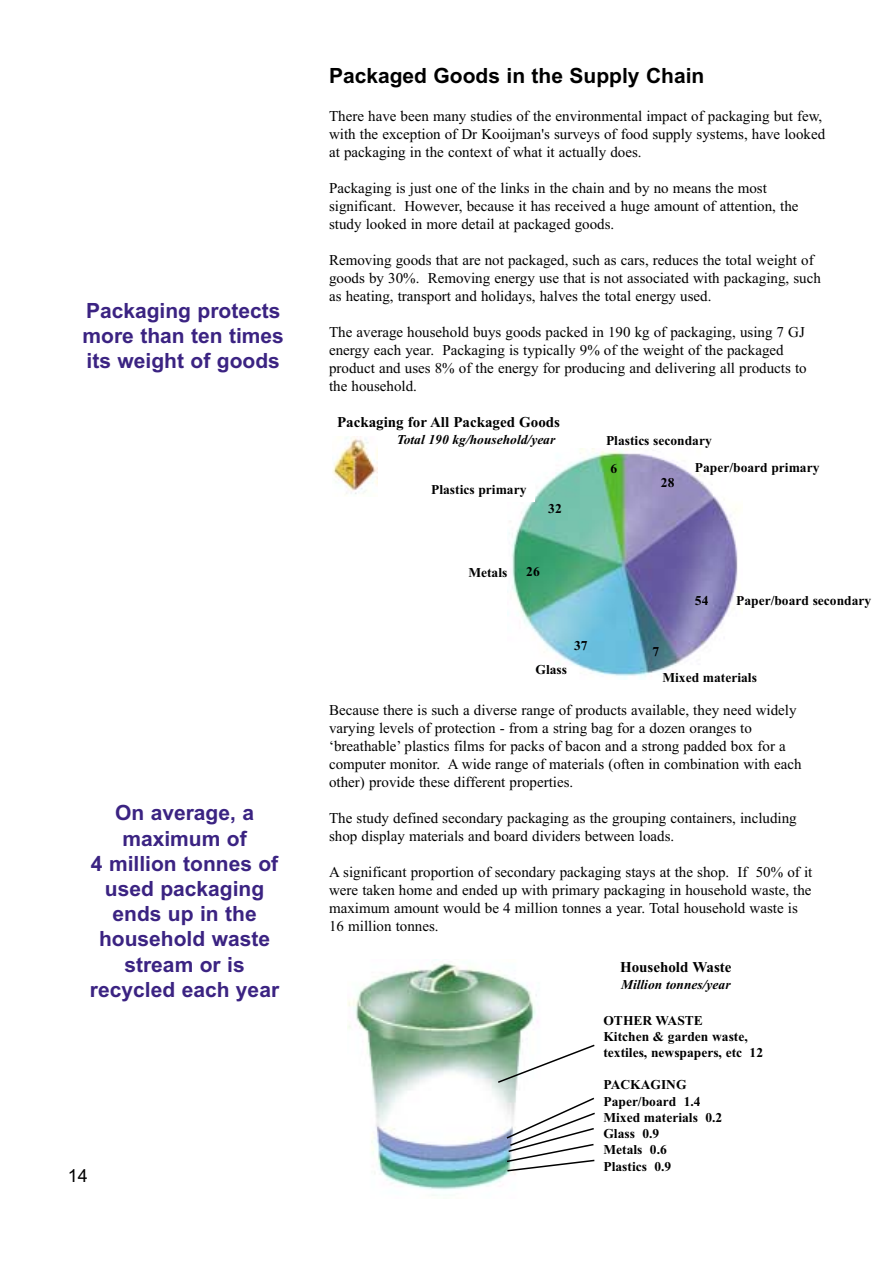
<style>
.page{position:relative;width:893px;height:1262px;background:#fff}
.page>*{position:absolute;margin:0;border:0;box-sizing:border-box;transform-origin:0 0}
.t1{font:700 21px/25.2px "Arial";color:#3b2382}
.t2{font:700 21px "Arial";color:#000}
.t3{font:18px "Arial";color:#000}
.t4{font:15px/18px "Times New Roman";color:#000}
.t5{font:700 15px "Times New Roman";color:#000}
.t6{font:700 13.5px/16.2px "Times New Roman";color:#000}
.t7{font:italic 700 13.5px "Times New Roman";color:#000}
</style>
<div class="page">
<img style="left:347px;top:959px;width:192px;height:231px">
<img style="left:508px;top:449px;width:232px;height:230px">
<div style="left:328px;top:415px;width:241px;height:37px;background:#fff"></div>
<svg style="left:505px;top:1096px;width:90px;height:76px"></svg>
<img style="left:332px;top:436px;width:46px;height:59px">
<svg style="left:496px;top:1043px;width:99px;height:41px"></svg>
<div style="left:429px;top:483px;width:105px;height:18px;background:#fff"></div>
<h1 class="t1" style="left:83px;top:299px;width:203px">Packaging protects more than ten times its weight of goods</h1>
<h1 class="t1" style="left:90px;top:802px;width:191px;text-align:center">On average, a maximum of<br>4 million tonnes of used packaging ends up in the household waste stream or is recycled each year</h1>
<p class="t3" style="left:68px;top:1168px;width:22px">14</p>
<h1 class="t2" style="left:329px;top:67px;width:377px">Packaged Goods in the Supply Chain</h1>
<p class="t4" style="left:329px;top:108px;width:497px">There have been many studies of the environmental impact of packaging but few, with the exception of Dr Kooijman's surveys of food supply systems, have looked at packaging in the context of what it actually does.</p>
<p class="t4" style="left:329px;top:180px;width:471px">Packaging is just one of the links in the chain and by no means the most significant. However, because it has received a huge amount of attention, the study looked in more detail at packaged goods.</p>
<p class="t4" style="left:329px;top:252px;width:493px">Removing goods that are not packaged, such as cars, reduces the total weight of goods by 30%. Removing energy use that is not associated with packaging, such as heating, transport and holidays, halves the total energy used.</p>
<p class="t4" style="left:329px;top:324px;width:479px">The average household buys goods packed in 190 kg of packaging, using 7 GJ energy each year. Packaging is typically 9% of the weight of the packaged product and uses 8% of the energy for producing and delivering all products to the household.</p>
<p class="t5" style="left:337px;top:417px;width:224px">Packaging for All Packaged Goods</p>
<p class="t7" style="left:397px;top:435px;width:160px">Total 190 kg/household/year</p>
<p class="t6" style="left:431px;top:482px;width:97px">Plastics primary</p>
<p class="t6" style="left:548px;top:501px;width:15px">32</p>
<p class="t6" style="left:606px;top:434px;width:107px">Plastics secondary</p>
<p class="t6" style="left:661px;top:475px;width:15px">28</p>
<p class="t6" style="left:695px;top:461px;width:126px">Paper/board primary</p>
<p class="t6" style="left:610px;top:462px;width:8px">6</p>
<p class="t6" style="left:468px;top:565px;width:40px">Metals</p>
<p class="t6" style="left:526px;top:565px;width:15px">26</p>
<p class="t6" style="left:574px;top:639px;width:15px">37</p>
<p class="t6" style="left:535px;top:662px;width:33px">Glass</p>
<p class="t6" style="left:652px;top:645px;width:8px">7</p>
<p class="t6" style="left:695px;top:594px;width:15px">54</p>
<p class="t6" style="left:736px;top:594px;width:136px">Paper/board secondary</p>
<p class="t6" style="left:662px;top:671px;width:96px">Mixed materials</p>
<p class="t4" style="left:329px;top:702px;width:474px">Because there is such a diverse range of products available, they need widely varying levels of protection - from a string bag for a dozen oranges to ‘breathable’ plastics films for packs of bacon and a strong padded box for a computer monitor. A wide range of materials (often in combination with each other) provide these different properties.</p>
<p class="t4" style="left:329px;top:810px;width:469px">The study defined secondary packaging as the grouping containers, including shop display materials and board dividers between loads.</p>
<p class="t4" style="left:329px;top:864px;width:485px">A significant proportion of secondary packaging stays at the shop. If 50% of it were taken home and ended up with primary packaging in household waste, the maximum amount would be 4 million tonnes a year. Total household waste is 16 million tonnes.</p>
<p class="t5" style="left:620px;top:962px;width:113px">Household Waste</p>
<p class="t7" style="left:621px;top:980px;width:111px">Million tonnes/year</p>
<p class="t6" style="left:603px;top:1013px;width:161px">OTHER WASTE<br>Kitchen &amp; garden waste, textiles, newspapers, etc 12</p>
<p class="t6" style="left:603px;top:1078px;width:120px">PACKAGING<br>Paper/board 1.4<br>Mixed materials 0.2<br>Glass 0.9<br>Metals 0.6<br>Plastics 0.9</p>
</div>
